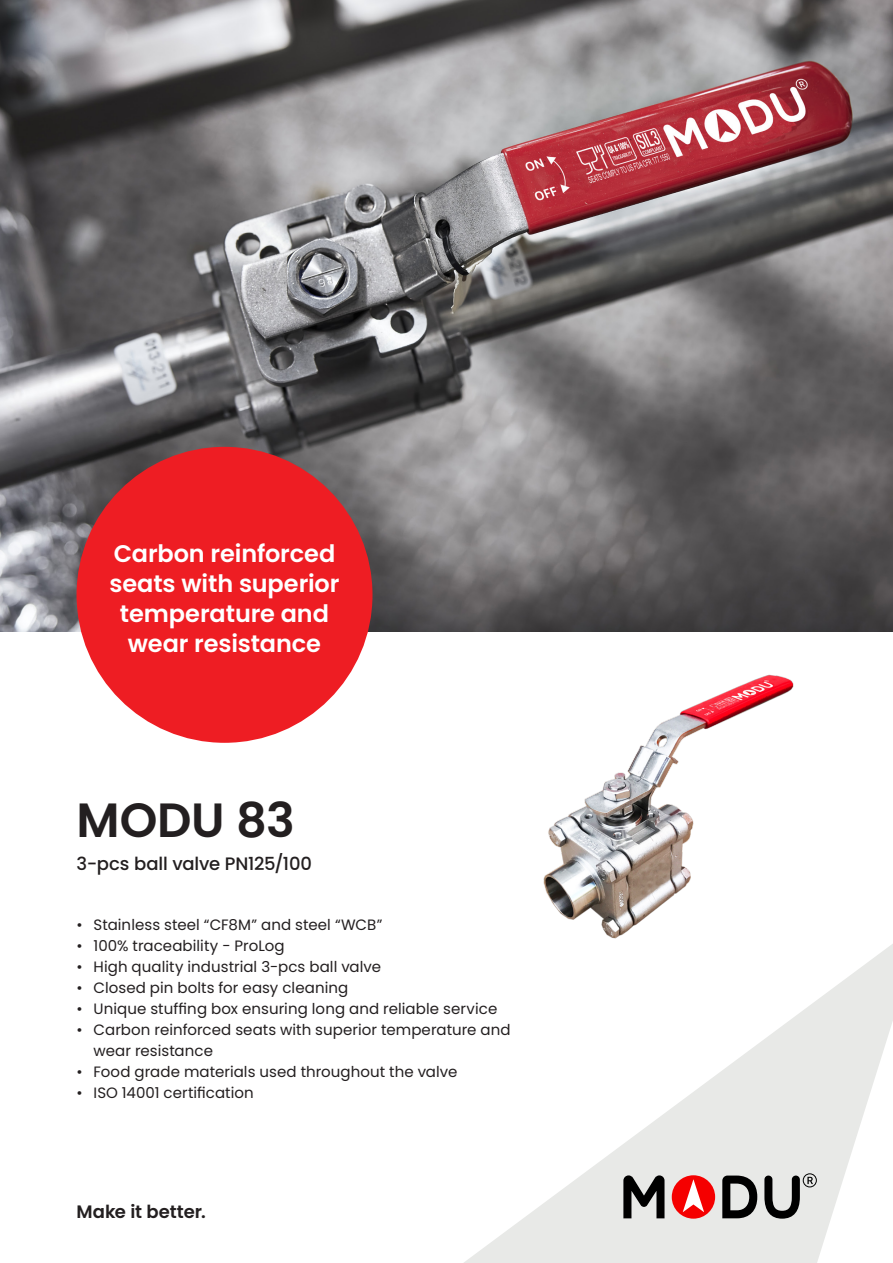
<style>
.page{position:relative;width:893px;height:1263px;background:#fff}
.page>*{position:absolute;margin:0;border:0;box-sizing:border-box;transform-origin:0 0}
.t1{font:600 48px "Poppins";letter-spacing:-.005em;color:#231f20}
.t2{font:600 24px/30px "Poppins";letter-spacing:-.005em;color:#fff;text-align:center}
.t3{font:500 18px "Poppins";letter-spacing:-.01em;color:#231f20}
.t4{font:600 18px "Poppins";letter-spacing:-.005em;color:#231f20}
.t5{font:15px/21px "Poppins";letter-spacing:.005em;color:#231f20}
</style>
<div class="page">
<svg style="left:464px;top:944px;width:429px;height:319px"></svg>
<div style="left:672px;top:1175px;width:43px;height:44px;background:#f50000;border-radius:50%"></div>
<svg style="left:683px;top:1179px;width:21px;height:33px"></svg>
<svg style="left:623px;top:1175px;width:41px;height:43px;background:#626261"></svg>
<svg style="left:722px;top:1175px;width:35px;height:43px;background:#60605f"></svg>
<svg style="left:764px;top:1175px;width:36px;height:44px;background:#7c7c7b"></svg>
<div style="left:803px;top:1173px;width:14px;height:14px;border:1px solid #000;border-radius:50%"></div>
<svg style="left:807px;top:1177px;width:6px;height:7px"></svg>
<img style="left:0;top:0;width:893px;height:631px">
<div style="left:77px;top:447px;width:295px;height:296px;background:#ee1d23;border-radius:50%"></div>
<img style="left:543px;top:674px;width:251px;height:265px">
<h2 class="t2" style="left:109px;top:539px;width:232px">Carbon reinforced seats with superior temperature and wear resistance</h2>
<h1 class="t1" style="left:77px;top:792px;width:220px">MODU 83</h1>
<p class="t3" style="left:77px;top:853px;width:237px">3-pcs ball valve PN125/100</p>
<p class="t5" style="left:77px;top:914px;width:307px">• Stainless steel “CF8M” and steel “WCB”</p>
<p class="t5" style="left:77px;top:935px;width:210px">• 100% traceability - ProLog</p>
<p class="t5" style="left:77px;top:956px;width:306px">• High quality industrial 3-pcs ball valve</p>
<p class="t5" style="left:77px;top:977px;width:273px">• Closed pin bolts for easy cleaning</p>
<p class="t5" style="left:77px;top:998px;width:422px">• Unique stuffing box ensuring long and reliable service</p>
<p class="t5" style="left:94px;top:1019px;width:419px;text-indent:-17px">• Carbon reinforced seats with superior temperature and wear resistance</p>
<p class="t5" style="left:77px;top:1061px;width:382px">• Food grade materials used throughout the valve</p>
<p class="t5" style="left:77px;top:1082px;width:179px">• ISO 14001 certification</p>
<p class="t4" style="left:77px;top:1201px;width:131px">Make it better.</p>
</div>
